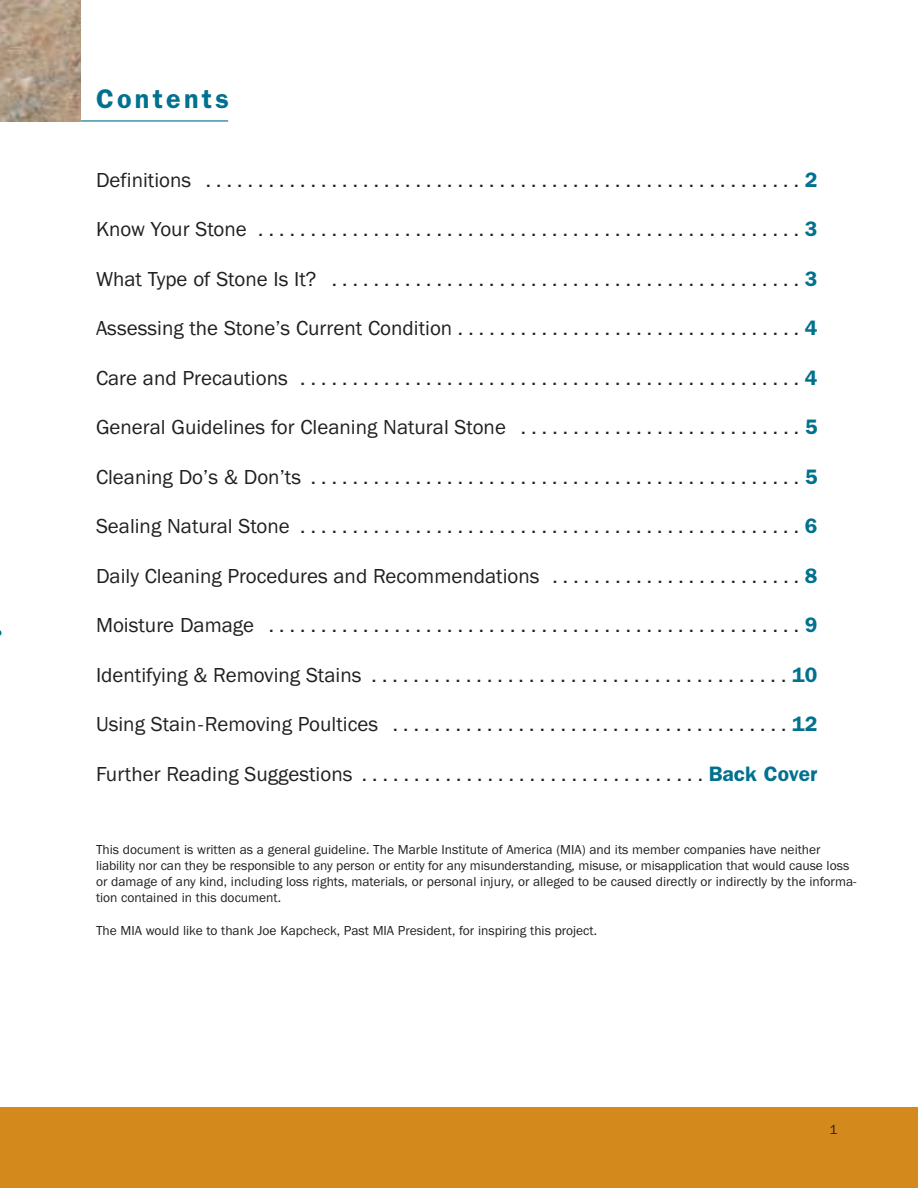
<style>
.page{position:relative;width:918px;height:1188px;background:#fff}
.page>*{position:absolute;margin:0;border:0;box-sizing:border-box;transform-origin:0 0}
.t1{font:600 27px "Franklin Gothic";letter-spacing:.12em;color:#00718f}
.t2{font:21px "Franklin Gothic";color:#221f1f}
.t3{font:13.5px/16.2px "Franklin Gothic";color:#221f1f}
.s1{font-weight:600;color:#00718f}
</style>
<div class="page">
<div style="left:0;top:1107px;width:918px;height:81px;background:#d3891c"></div>
<img style="left:0;top:0;width:81px;height:122px">
<hr style="left:81px;top:120px;width:147px;height:2px;background:#00718f">
<p class="t1" style="left:96px;top:89px;width:134px">Contents</p>
<p class="t2" style="left:96px;top:171px;width:723px">Definitions . . . . . . . . . . . . . . . . . . . . . . . . . . . . . . . . . . . . . . . . . . . . . . . . . . . . . . . . . <span class="s1">2</span></p>
<p class="t2" style="left:96px;top:220px;width:723px">Know Your Stone . . . . . . . . . . . . . . . . . . . . . . . . . . . . . . . . . . . . . . . . . . . . . . . . . . . . <span class="s1">3</span></p>
<p class="t2" style="left:96px;top:270px;width:723px">What Type of Stone Is It? . . . . . . . . . . . . . . . . . . . . . . . . . . . . . . . . . . . . . . . . . . . . . <span class="s1">3</span></p>
<p class="t2" style="left:96px;top:319px;width:723px">Assessing the Stone’s Current Condition . . . . . . . . . . . . . . . . . . . . . . . . . . . . . . . . . <span class="s1">4</span></p>
<p class="t2" style="left:96px;top:369px;width:723px">Care and Precautions . . . . . . . . . . . . . . . . . . . . . . . . . . . . . . . . . . . . . . . . . . . . . . . . <span class="s1">4</span></p>
<p class="t2" style="left:96px;top:418px;width:723px">General Guidelines for Cleaning Natural Stone . . . . . . . . . . . . . . . . . . . . . . . . . . . <span class="s1">5</span></p>
<p class="t2" style="left:96px;top:468px;width:723px">Cleaning Do’s &amp; Don’ts . . . . . . . . . . . . . . . . . . . . . . . . . . . . . . . . . . . . . . . . . . . . . . . <span class="s1">5</span></p>
<p class="t2" style="left:96px;top:517px;width:723px">Sealing Natural Stone . . . . . . . . . . . . . . . . . . . . . . . . . . . . . . . . . . . . . . . . . . . . . . . . <span class="s1">6</span></p>
<p class="t2" style="left:96px;top:567px;width:723px">Daily Cleaning Procedures and Recommendations . . . . . . . . . . . . . . . . . . . . . . . . <span class="s1">8</span></p>
<p class="t2" style="left:96px;top:616px;width:723px">Moisture Damage . . . . . . . . . . . . . . . . . . . . . . . . . . . . . . . . . . . . . . . . . . . . . . . . . . . <span class="s1">9</span></p>
<p class="t2" style="left:96px;top:666px;width:723px">Identifying &amp; Removing Stains . . . . . . . . . . . . . . . . . . . . . . . . . . . . . . . . . . . . . . . . <span class="s1">10</span></p>
<p class="t2" style="left:96px;top:716px;width:723px">Using Stain-Removing Poultices . . . . . . . . . . . . . . . . . . . . . . . . . . . . . . . . . . . . . . <span class="s1">12</span></p>
<p class="t2" style="left:96px;top:765px;width:723px">Further Reading Suggestions . . . . . . . . . . . . . . . . . . . . . . . . . . . . . . . . . <span class="s1">Back Cover</span></p>
<p class="t3" style="left:96px;top:842px;width:762px">This document is written as a general guideline. The Marble Institute of America (MIA) and its member companies have neither liability nor can they be responsible to any person or entity for any misunderstanding, misuse, or misapplication that would cause loss or damage of any kind, including loss rights, materials, or personal injury, or alleged to be caused directly or indirectly by the informa&shy;tion contained in this document.</p>
<p class="t3" style="left:96px;top:923px;width:503px">The MIA would like to thank Joe Kapcheck, Past MIA President, for inspiring this project.</p>
<p class="t3" style="left:830px;top:1123px;width:9px">1</p>
</div>
